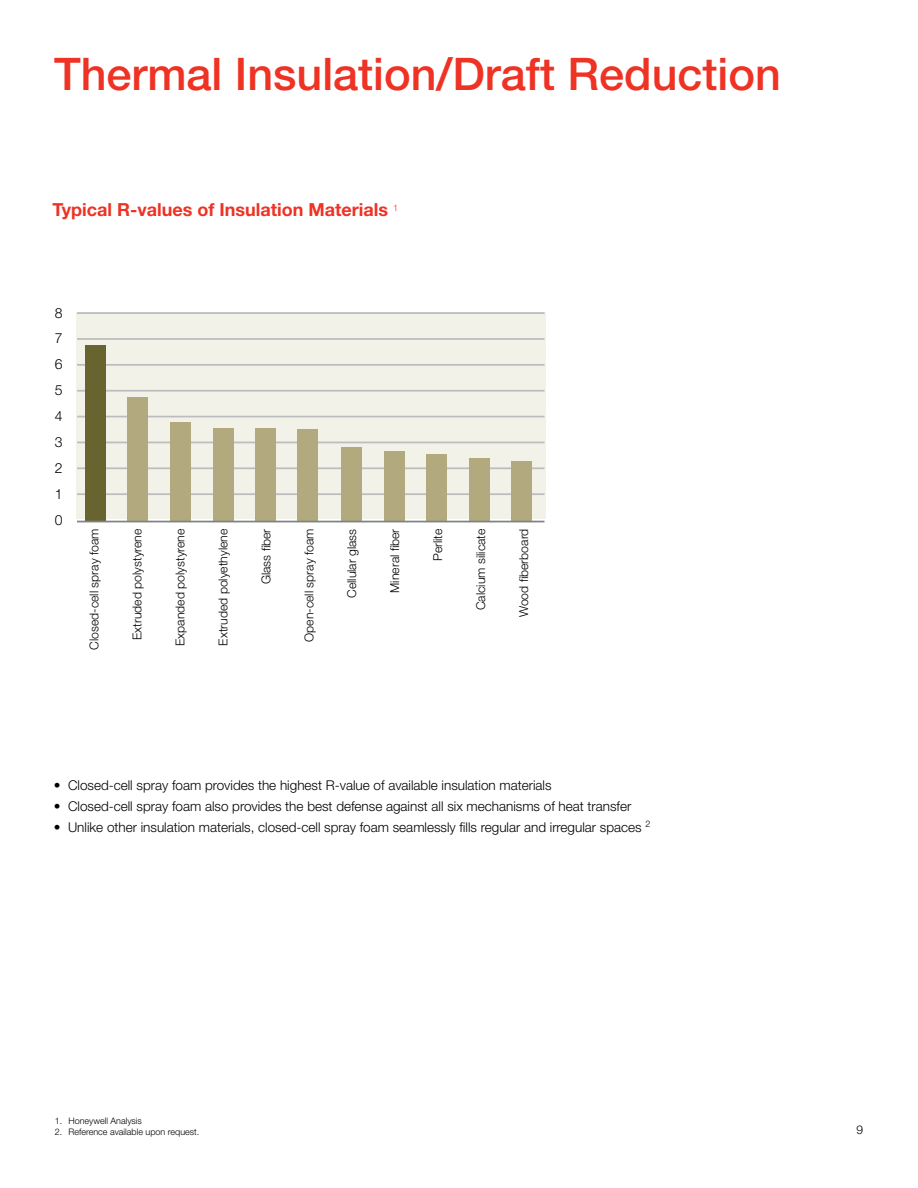
<style>
.page{position:relative;width:918px;height:1188px;background:#fff}
.page>*{position:absolute;margin:0;border:0;box-sizing:border-box;transform-origin:0 0}
.t1{font:500 45px "Helvetica Neue";color:#ee3224}
.t2{font:700 18px "Helvetica Neue";color:#ee3224}
.t3{font:300 14.1px/25.8px "Helvetica Neue";color:#000;text-align:justify}
.t4{font:300 13.5px "Helvetica Neue";color:#000}
.t5{font:300 12.3px "Helvetica Neue";color:#000}
.t6{font:300 9px "Helvetica Neue";color:#000}
</style>
<div class="page">
<div style="left:76px;top:312px;width:470px;height:207px;background:#f2f2e9"></div>
<hr style="left:77px;top:416px;width:467px;height:1px;background:#bcbdbf">
<hr style="left:77px;top:493px;width:467px;height:2px;background:#bcbdbf">
<hr style="left:77px;top:467px;width:467px;height:2px;background:#bcbdbf">
<hr style="left:77px;top:442px;width:467px;height:1px;background:#bcbdbf">
<hr style="left:77px;top:390px;width:467px;height:2px;background:#bcbdbf">
<hr style="left:77px;top:364px;width:467px;height:2px;background:#bcbdbf">
<hr style="left:77px;top:338px;width:467px;height:2px;background:#bcbdbf">
<hr style="left:77px;top:312px;width:467px;height:2px;background:#bcbdbf">
<div style="left:86px;top:345px;width:20px;height:176px;background:#67642f"></div>
<div style="left:128px;top:397px;width:20px;height:124px;background:#b2aa7e"></div>
<div style="left:170px;top:422px;width:21px;height:99px;background:#b2aa7e"></div>
<div style="left:213px;top:429px;width:20px;height:92px;background:#b2aa7e"></div>
<div style="left:256px;top:429px;width:20px;height:92px;background:#b2aa7e"></div>
<div style="left:342px;top:448px;width:20px;height:73px;background:#b2aa7e"></div>
<div style="left:384px;top:451px;width:20px;height:70px;background:#b2aa7e"></div>
<div style="left:427px;top:454px;width:20px;height:67px;background:#b2aa7e"></div>
<div style="left:469px;top:458px;width:21px;height:63px;background:#b2aa7e"></div>
<div style="left:512px;top:461px;width:20px;height:60px;background:#b2aa7e"></div>
<div style="left:298px;top:429px;width:20px;height:92px;background:#b2aa7e"></div>
<hr style="left:77px;top:521px;width:467px;height:1px;background:#808284">
<h1 class="t1" style="left:54px;top:47px;width:728px">Thermal Insulation/Draft Reduction</h1>
<h2 class="t2" style="left:52px;top:198px;width:347px">Typical R-values of Insulation Materials <sup>1</sup></h2>
<p class="t3" style="left:55px;top:299px;width:9px">8<br>7<br>6<br>5<br>4<br>3<br>2<br>1<br>0</p>
<p class="t5" style="left:87px;top:650px;width:123px;rotate:-90deg">Closed-cell spray foam</p>
<p class="t5" style="left:130px;top:640px;width:113px;rotate:-90deg">Extruded polystyrene</p>
<p class="t5" style="left:173px;top:646px;width:119px;rotate:-90deg">Expanded polystyrene</p>
<p class="t5" style="left:216px;top:646px;width:118px;rotate:-90deg">Extruded polyethylene</p>
<p class="t5" style="left:258px;top:584px;width:57px;rotate:-90deg">Glass fiber</p>
<p class="t5" style="left:301px;top:642px;width:115px;rotate:-90deg">Open-cell spray foam</p>
<p class="t5" style="left:344px;top:598px;width:71px;rotate:-90deg">Cellular glass</p>
<p class="t5" style="left:387px;top:593px;width:66px;rotate:-90deg">Mineral fiber</p>
<p class="t5" style="left:430px;top:561px;width:34px;rotate:-90deg">Perlite</p>
<p class="t5" style="left:473px;top:610px;width:83px;rotate:-90deg">Calcium silicate</p>
<p class="t5" style="left:516px;top:617px;width:90px;rotate:-90deg">Wood fiberboard</p>
<p class="t4" style="left:54px;top:777px;width:499px">• Closed-cell spray foam provides the highest R-value of available insulation materials</p>
<p class="t4" style="left:54px;top:798px;width:579px">• Closed-cell spray foam also provides the best defense against all six mechanisms of heat transfer</p>
<p class="t4" style="left:54px;top:819px;width:597px">• Unlike other insulation materials, closed-cell spray foam seamlessly fills regular and irregular spaces <sup>2</sup></p>
<p class="t6" style="left:55px;top:1115px;width:89px">1. Honeywell Analysis</p>
<p class="t6" style="left:55px;top:1126px;width:146px">2. Reference available upon request.</p>
</div>
